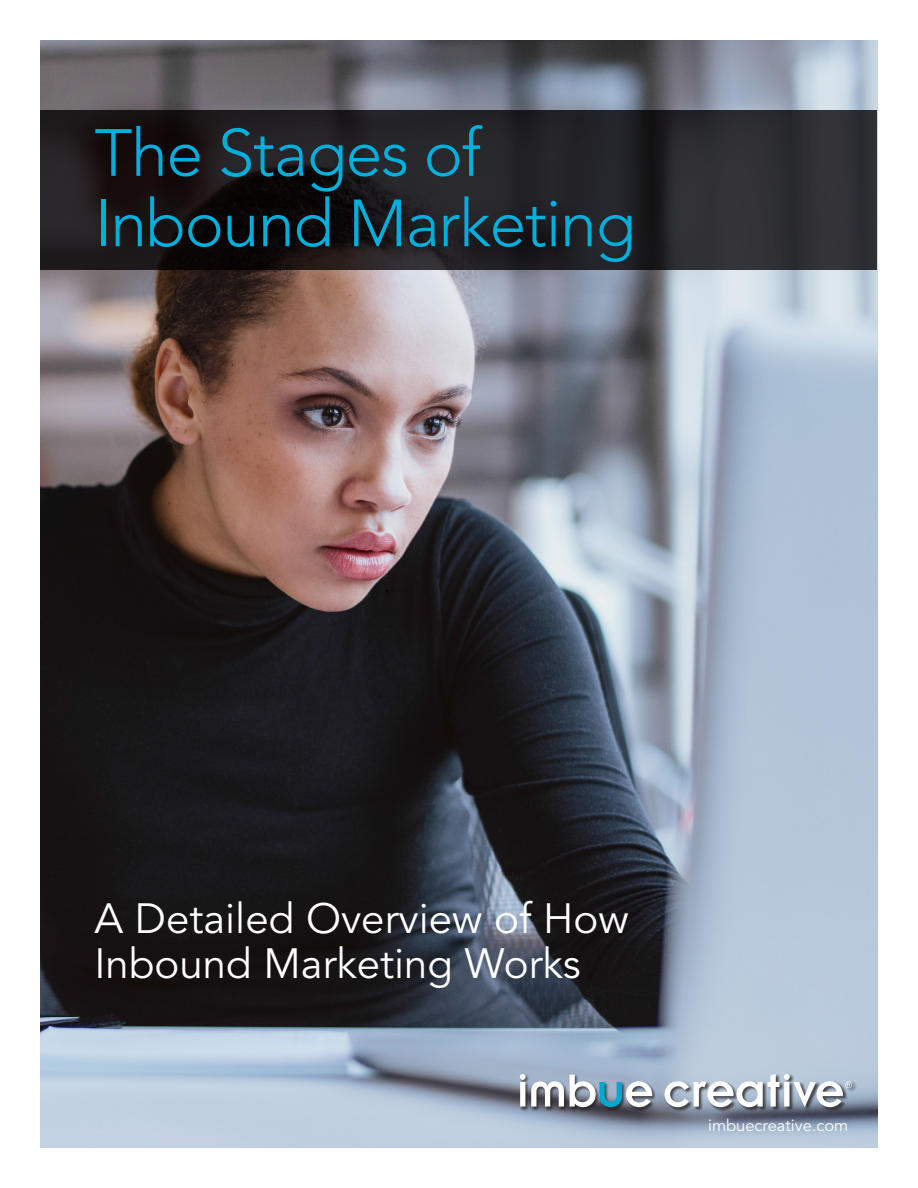
<style>
.page{position:relative;width:918px;height:1188px;background:#fff}
.page>*{position:absolute;margin:0;border:0;box-sizing:border-box;transform-origin:0 0}
.t1{font:300 66px "Avenir";letter-spacing:-.02em;color:#00afdc}
.Body_Copy{font:42px/45px "Avenir";color:#fff}
.Large_body_copy{font:16.5px "Avenir";color:#fff}
</style>
<div class="page">
<img style="left:40px;top:40px;width:837px;height:1108px">
<div style="left:520px;top:1074px;width:336px;height:38px;background:#231f20;opacity:.75"></div>
<svg style="left:520px;top:1074px;width:44px;height:33px"></svg>
<svg style="left:570px;top:1075px;width:82px;height:32px"></svg>
<svg style="left:665px;top:1074px;width:187px;height:33px"></svg>
<svg style="left:40px;top:110px;width:838px;height:160px;background:#211f22"></svg>
<p class="t1" style="left:94px;top:114px;width:388px">The Stages of</p>
<p class="t1" style="left:94px;top:185px;width:543px">Inbound Marketing</p>
<p class="Body_Copy" style="left:94px;top:897px;width:536px">A Detailed Overview of How<br>Inbound Marketing Works</p>
<p class="Large_body_copy" style="left:708px;top:1116px;width:142px">imbuecreative.com</p>
</div>
